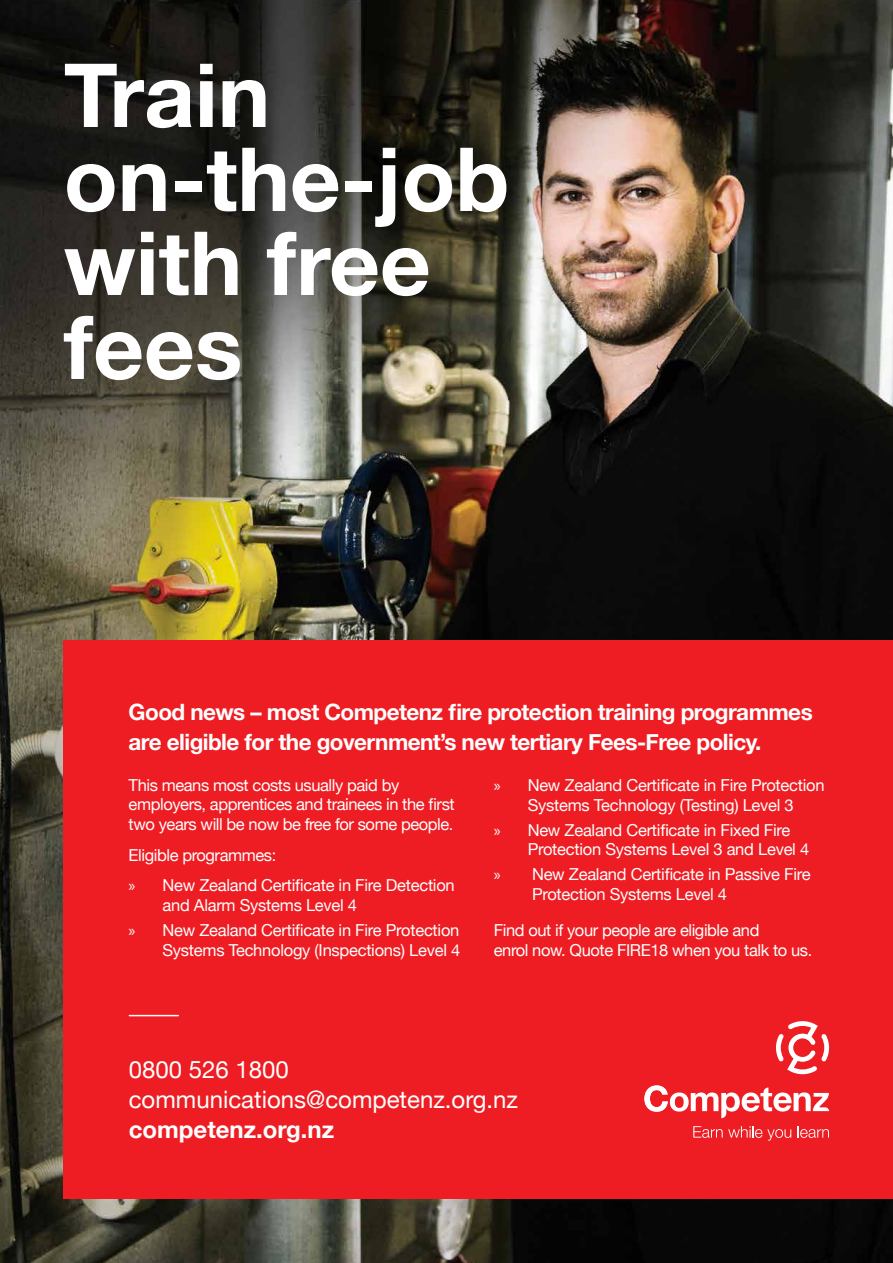
<style>
.page{position:relative;width:893px;height:1263px;background:#fff}
.page>*{position:absolute;margin:0;border:0;box-sizing:border-box;transform-origin:0 0}
.t1{font:700 88.5px/84px "Helvetica Neue";color:#fff}
.t2{font:24px/30px "Helvetica Neue";color:#fff}
.t3{font:700 24px "Helvetica Neue";color:#fff}
.t4{font:700 22.5px/30px "Helvetica Neue";letter-spacing:-.025em;color:#fff}
.t5{font:16.5px/19.5px "Helvetica Neue";letter-spacing:-.015em;color:#fff}
.s1{font-family:"Myriad Pro"}
</style>
<div class="page">
<img style="left:0;top:0;width:893px;height:1263px">
<div style="left:64px;top:640px;width:829px;height:559px;background:#ee1d23"></div>
<hr style="left:129px;top:1015px;width:49px;height:1px;background:#fff">
<svg style="left:776px;top:1021px;width:53px;height:53px"></svg>
<svg style="left:693px;top:1126px;width:98px;height:15px"></svg>
<svg style="left:798px;top:1126px;width:31px;height:12px"></svg>
<svg style="left:644px;top:1085px;width:185px;height:33px"></svg>
<h1 class="t1" style="left:64px;top:56px;width:447px">Train on-the-job with free fees</h1>
<h3 class="t4" style="left:129px;top:698px;width:686px">Good news – most Competenz fire protection training programmes are eligible for the government’s new tertiary Fees-Free policy.</h3>
<p class="t5" style="left:129px;top:776px;width:328px">This means most costs usually paid by employers, apprentices and trainees in the first two years will be now be free for some people.</p>
<p class="t5" style="left:129px;top:840px;width:328px;line-height:30.8px">Eligible programmes:<br><span class="s1">»</span> New Zealand Certificate in Fire Detection</p>
<p class="t5" style="left:129px;top:893px;width:332px;line-height:25px;text-indent:34px">and Alarm Systems Level 4<br><span class="s1">»</span> New Zealand Certificate in Fire Protection</p>
<p class="t5" style="left:163px;top:941px;width:299px">Systems Technology (Inspections) Level 4</p>
<p class="t5" style="left:494px;top:776px;width:332px;text-align:center"><span class="s1">»</span> New Zealand Certificate in Fire Protection<br>Systems Technology (Testing) Level 3</p>
<p class="t5" style="left:528px;top:821px;width:283px;text-indent:-34px"><span class="s1">»</span> New Zealand Certificate in Fixed Fire<br>Protection Systems Level 3 and Level 4</p>
<p class="t5" style="left:532px;top:865px;width:280px;text-indent:-38px"><span class="s1">»</span> New Zealand Certificate in Passive Fire<br>Protection Systems Level 4</p>
<p class="t5" style="left:494px;top:921px;width:320px">Find out if your people are eligible and<br>enrol now. Quote FIRE18 when you talk to us.</p>
<h2 class="t2" style="left:129px;top:1055px;width:391px">0800 526 1800 communications@competenz.org.nz</h2>
<h2 class="t3" style="left:129px;top:1110px;width:207px">competenz.org.nz</h2>
</div>
